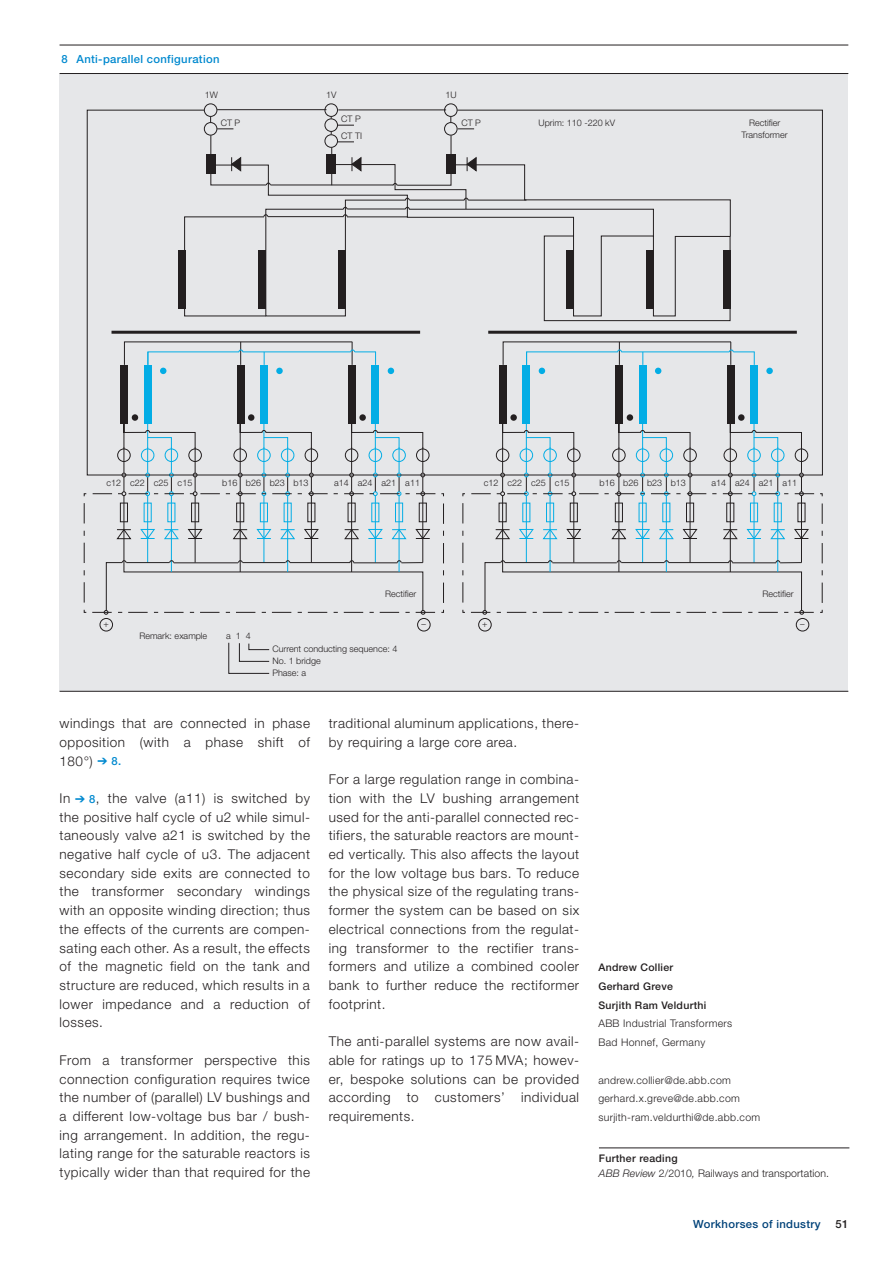
<style>
.page{position:relative;width:893px;height:1263px;background:#fff}
.page>*{position:absolute;margin:0;border:0;box-sizing:border-box;transform-origin:0 0}
.t1{font:300 13.5px/18.8px "Helvetica Neue";letter-spacing:.04em;color:#231f20;text-align:justify}
.t2{font:500 11.25px "Helvetica Neue";letter-spacing:.03em;color:#0089cf}
.t3{font:500 11.25px "Helvetica Neue";letter-spacing:.03em;color:#004279}
.t4{font:500 11.25px "Helvetica Neue";color:#231f20}
.t5{font:300 10.5px/18.8px "Helvetica Neue";letter-spacing:.03em;color:#231f20}
.t6{font:300 10.5px/15px "Helvetica Neue";letter-spacing:.01em;color:#231f20}
.t7{font:500 10.5px/18.8px "Helvetica Neue";letter-spacing:.03em;color:#231f20}
.t8{font:300 9px/12px "Helvetica Neue";color:#231f20}
.s1{color:#0089cf}
.s2{font-weight:500;font-size:11.25px;color:#0089cf}
.s3{font-weight:500}
.s4{font-style:italic}
</style>
<div class="page">
<div style="left:60px;top:74px;width:788px;height:617px;background:#e6e7e9"></div>
<hr style="left:60px;top:73px;width:788px;height:1px;background:#231f20">
<hr style="left:60px;top:691px;width:788px;height:1px;background:#231f20">
<hr style="left:60px;top:45px;width:788px;height:1px;background:#231f20">
<hr style="left:599px;top:1147px;width:250px;height:1px;background:#231f20">
<div style="left:100px;top:618px;width:13px;height:13px;border:1px solid #231f20;border-radius:50%"></div>
<div style="left:417px;top:618px;width:13px;height:13px;border:1px solid #231f20;border-radius:50%"></div>
<div style="left:204px;top:104px;width:13px;height:13px;border:1px solid #231f20;border-radius:50%"></div>
<div style="left:325px;top:104px;width:13px;height:13px;border:1px solid #231f20;border-radius:50%"></div>
<div style="left:444px;top:104px;width:13px;height:13px;border:1px solid #231f20;border-radius:50%"></div>
<div style="left:478px;top:618px;width:13px;height:13px;border:1px solid #231f20;border-radius:50%"></div>
<div style="left:796px;top:618px;width:13px;height:13px;border:1px solid #231f20;border-radius:50%"></div>
<svg style="left:84px;top:423px;width:360px;height:191px"></svg>
<svg style="left:462px;top:475px;width:361px;height:139px"></svg>
<svg style="left:228px;top:642px;width:42px;height:32px"></svg>
<svg style="left:87px;top:110px;width:736px;height:365px"></svg>
<hr style="left:338px;top:110px;width:108px;height:1px;background:#231f20">
<hr style="left:217px;top:109px;width:109px;height:1px;background:#231f20">
<svg style="left:184px;top:117px;width:547px;height:199px"></svg>
<p class="t2" style="left:62px;top:52px;width:159px">8 Anti-parallel configuration</p>
<p class="t8" style="left:205px;top:88px;width:15px">1W</p>
<p class="t8" style="left:326px;top:88px;width:12px">1V</p>
<p class="t8" style="left:445px;top:88px;width:13px">1U</p>
<p class="t8" style="left:221px;top:116px;width:21px">CT P</p>
<p class="t8" style="left:341px;top:113px;width:21px">CT P</p>
<p class="t8" style="left:461px;top:116px;width:21px">CT P</p>
<p class="t8" style="left:539px;top:116px;width:78px">Uprim: 110 -220 kV</p>
<p class="t8" style="left:749px;top:116px;width:33px">Rectifier</p>
<p class="t8" style="left:341px;top:129px;width:22px">CT TI</p>
<p class="t8" style="left:742px;top:128px;width:48px">Transformer</p>
<p class="t8" style="left:107px;top:477px;width:87px">c12 c22 c25 c15</p>
<p class="t8" style="left:222px;top:477px;width:88px">b16 b26 b23 b13</p>
<p class="t8" style="left:334px;top:477px;width:87px">a14 a24 a21 a11</p>
<p class="t8" style="left:484px;top:477px;width:87px">c12 c22 c25 c15</p>
<p class="t8" style="left:600px;top:477px;width:88px">b16 b26 b23 b13</p>
<p class="t8" style="left:711px;top:477px;width:87px">a14 a24 a21 a11</p>
<p class="t8" style="left:385px;top:587px;width:33px">Rectifier</p>
<p class="t8" style="left:763px;top:587px;width:33px">Rectifier</p>
<p class="t8" style="left:103px;top:618px;width:7px">+</p>
<p class="t8" style="left:421px;top:618px;width:6px">–</p>
<p class="t8" style="left:139px;top:629px;width:69px">Remark: example</p>
<p class="t8" style="left:226px;top:629px;width:26px">a 1 4</p>
<p class="t8" style="left:272px;top:643px;width:127px">Current conducting sequence: 4<br>No. 1 bridge<br>Phase: a</p>
<p class="t8" style="left:482px;top:618px;width:7px">+</p>
<p class="t8" style="left:800px;top:618px;width:6px">–</p>
<p class="t1" style="left:60px;top:714px;width:252px">windings that are connected in phase opposition (with a phase shift of 180°) <span class="s1">➔</span> <span class="s2">8.</span></p>
<p class="t1" style="left:60px;top:788px;width:252px">In <span class="s1">➔</span> <span class="s2">8</span>, the valve (a11) is switched by the positive half cycle of u2 while simul&shy;taneously valve a21 is switched by the negative half cycle of u3. The adjacent secondary side exits are connected to the transformer secondary windings with an opposite winding direction; thus the effects of the currents are compen&shy;sating each other. As a result, the effects of the magnetic field on the tank and structure are reduced, which results in a lower impedance and a reduction of losses.</p>
<p class="t1" style="left:60px;top:1050px;width:252px">From a transformer perspective this connection configuration requires twice the number of (parallel) LV bushings and a different low-voltage bus bar / bush&shy;ing arrangement. In addition, the regu&shy;lating range for the saturable reactors is typically wider than that required for the</p>
<p class="t1" style="left:329px;top:713px;width:252px">traditional aluminum applications, there&shy;by requiring a large core area.</p>
<p class="t1" style="left:329px;top:770px;width:252px">For a large regulation range in combina&shy;tion with the LV bushing arrangement used for the anti-parallel connected rec&shy;tifiers, the saturable reactors are mount&shy;ed vertically. This also affects the layout for the low voltage bus bars. To reduce the physical size of the regulating trans&shy;former the system can be based on six electrical connections from the regulat&shy;ing transformer to the rectifier trans&shy;formers and utilize a combined cooler bank to further reduce the rectiformer footprint.</p>
<p class="t1" style="left:329px;top:1032px;width:252px">The anti-parallel systems are now avail&shy;able for ratings up to 175 MVA; howev&shy;er, bespoke solutions can be provided according to customers’ individual requirements.</p>
<p class="t7" style="left:598px;top:958px;width:110px">Andrew Collier<br>Gerhard Greve<br>Surjith Ram Veldurthi</p>
<p class="t5" style="left:598px;top:1014px;width:135px">ABB Industrial Transformers<br>Bad Honnef, Germany</p>
<p class="t5" style="left:598px;top:1070px;width:163px">andrew.collier@de.abb.com gerhard.x.greve@de.abb.com surjith-ram.veldurthi@de.abb.com</p>
<p class="t6" style="left:599px;top:1151px;width:232px"><span class="s3">Further reading<br></span><span class="s4">ABB Review</span> 2/2010<span class="s4">,</span> Railways and transportation.</p>
<p class="t3" style="left:693px;top:1217px;width:129px">Workhorses of industry</p>
<p class="t4" style="left:835px;top:1217px;width:14px">51</p>
</div>
